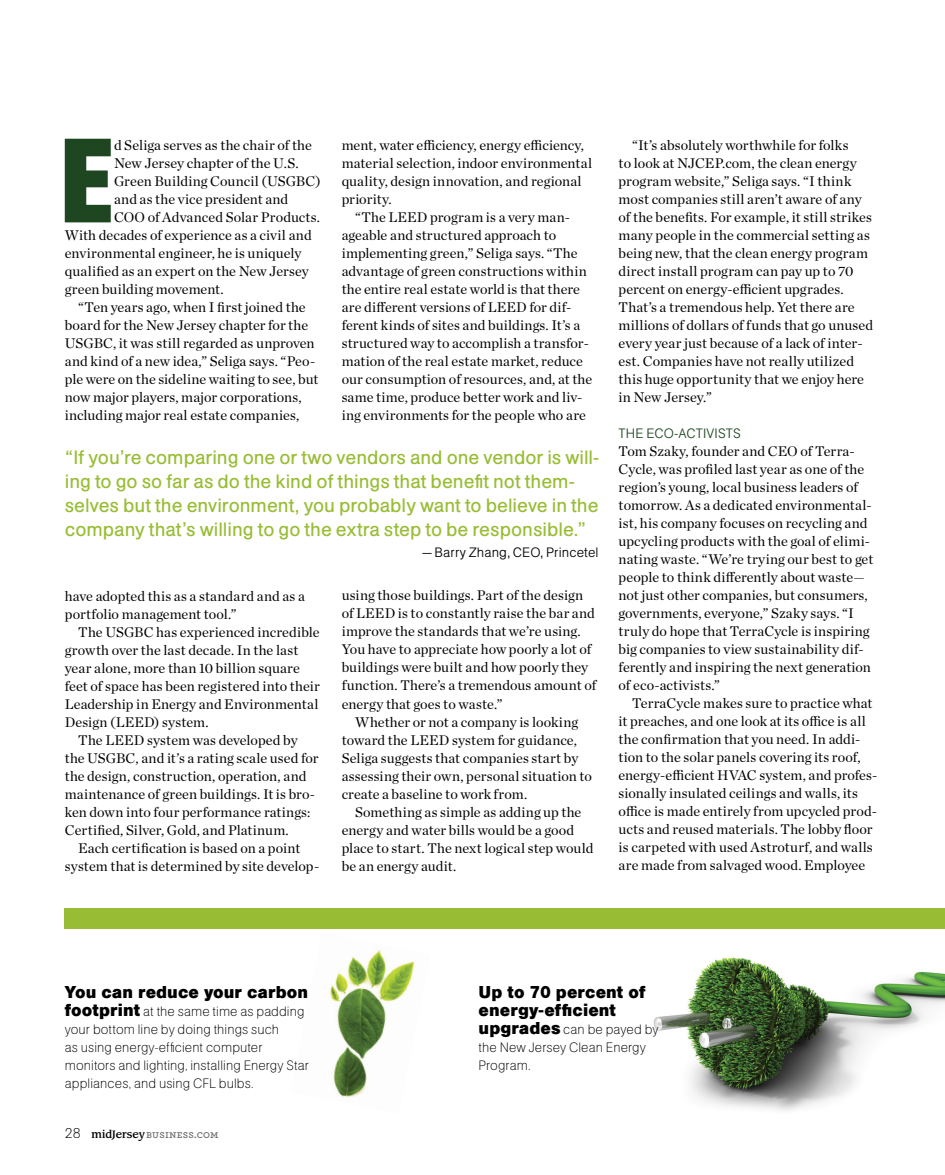
<style>
.page{position:relative;width:945px;height:1175px;background:#fff}
.page>*{position:absolute;margin:0;border:0;box-sizing:border-box;transform-origin:0 0}
.t1{font:125.55px "AG Buch Bld Cnd";color:#1e4721}
.t2{font:20.25px/24px "AG Buch Rgl";color:#98bd34}
.t3{font:18px/18px "AG Buch Bld";letter-spacing:.005em;color:#000}
.t4{font:14.25px/18px "Chronicle Deck";letter-spacing:.005em;color:#000}
.t5{font:14.25px/18px "AG Buch Ult Lgt";letter-spacing:.005em;color:#000}
.t6{font:14.25px "AG Buch Lgt";letter-spacing:.01em;color:#000}
.t7{font:14.25px "AG Buch Lgt";letter-spacing:.01em;color:#1e4721}
.t8{font:11.25px "Archer Semibold SC";letter-spacing:.02em;color:#6d6e71}
.s1{font-family:"AG Buch Bld";font-size:18px}
.s2{font-family:"AG Buch Ult Lgt";font-size:15px;color:#000}
.s3{font-family:"Leawood";font-weight:500;font-size:10.5px;color:#000}
</style>
<div class="page">
<img style="left:644px;top:928px;width:301px;height:183px">
<img style="left:330px;top:950px;width:85px;height:148px">
<div style="left:65px;top:908px;width:880px;height:20px;background:#98bd34"></div>
<h1 class="t1" style="left:59px;top:97px;width:56px">E</h1>
<p class="t4" style="left:114px;top:136px;width:199px">d Seliga serves as the chair of the</p>
<p class="t4" style="left:114px;top:154px;width:186px">New Jersey chapter of the U.S.</p>
<p class="t4" style="left:114px;top:172px;width:208px">Green Building Council (USGBC)</p>
<p class="t4" style="left:114px;top:190px;width:176px">and as the vice president and</p>
<p class="t4" style="left:114px;top:208px;width:208px">COO of Advanced Solar Products.</p>
<p class="t4" style="left:65px;top:226px;width:248px">With decades of experience as a civil and</p>
<p class="t4" style="left:65px;top:244px;width:238px">environmental engineer, he is uniquely</p>
<p class="t4" style="left:65px;top:261px;width:246px">qualified as an expert on the New Jersey</p>
<p class="t4" style="left:65px;top:279px;width:160px">green building movement.</p>
<p class="t4" style="left:78px;top:297px;width:229px">“Ten years ago, when I first joined the</p>
<p class="t4" style="left:65px;top:315px;width:245px">board for the New Jersey chapter for the</p>
<p class="t4" style="left:65px;top:333px;width:251px">USGBC, it was still regarded as unproven</p>
<p class="t4" style="left:65px;top:351px;width:252px">and kind of a new idea,” Seliga says. “Peo-</p>
<p class="t4" style="left:65px;top:369px;width:255px">ple were on the sideline waiting to see, but</p>
<p class="t4" style="left:65px;top:387px;width:238px">now major players, major corporations,</p>
<p class="t4" style="left:65px;top:405px;width:236px">including major real estate companies,</p>
<p class="t4" style="left:342px;top:135px;width:244px">ment, water efficiency, energy efficiency,</p>
<p class="t4" style="left:342px;top:153px;width:252px">material selection, indoor environmental</p>
<p class="t4" style="left:342px;top:171px;width:241px">quality, design innovation, and regional</p>
<p class="t4" style="left:342px;top:189px;width:52px">priority.</p>
<p class="t4" style="left:355px;top:207px;width:216px">“The LEED program is a very man-</p>
<p class="t4" style="left:342px;top:225px;width:216px">ageable and structured approach to</p>
<p class="t4" style="left:342px;top:243px;width:237px">implementing green,” Seliga says. “The</p>
<p class="t4" style="left:342px;top:261px;width:247px">advantage of green constructions within</p>
<p class="t4" style="left:342px;top:279px;width:240px">the entire real estate world is that there</p>
<p class="t4" style="left:342px;top:297px;width:231px">are different versions of LEED for dif-</p>
<p class="t4" style="left:342px;top:315px;width:240px">ferent kinds of sites and buildings. It’s a</p>
<p class="t4" style="left:342px;top:333px;width:249px">structured way to accomplish a transfor-</p>
<p class="t4" style="left:342px;top:351px;width:243px">mation of the real estate market, reduce</p>
<p class="t4" style="left:342px;top:369px;width:252px">our consumption of resources, and, at the</p>
<p class="t4" style="left:342px;top:387px;width:242px">same time, produce better work and liv-</p>
<p class="t4" style="left:342px;top:405px;width:246px">ing environments for the people who are</p>
<p class="t2" style="left:65px;top:447px;width:535px">“If you’re comparing one or two vendors and one vendor is will&shy;ing to go so far as do the kind of things that benefit not them&shy;selves but the environment, you probably want to believe in the company that’s willing to go the extra step to be responsible.”</p>
<p class="t6" style="left:422px;top:543px;width:178px">— Barry Zhang, CEO, Princetel</p>
<p class="t4" style="left:65px;top:585px;width:242px">have adopted this as a standard and as a portfolio management tool.”</p>
<p class="t4" style="left:78px;top:621px;width:243px">The USGBC has experienced incredible</p>
<p class="t4" style="left:65px;top:639px;width:235px">growth over the last decade. In the last</p>
<p class="t4" style="left:65px;top:657px;width:237px">year alone, more than 10 billion square</p>
<p class="t4" style="left:65px;top:675px;width:257px">feet of space has been registered into their</p>
<p class="t4" style="left:65px;top:693px;width:255px">Leadership in Energy and Environmental</p>
<p class="t4" style="left:65px;top:711px;width:145px">Design (LEED) system.</p>
<p class="t4" style="left:78px;top:729px;width:221px">The LEED system was developed by</p>
<p class="t4" style="left:65px;top:747px;width:255px">the USGBC, and it’s a rating scale used for</p>
<p class="t4" style="left:65px;top:765px;width:243px">the design, construction, operation, and</p>
<p class="t4" style="left:65px;top:783px;width:252px">maintenance of green buildings. It is bro-</p>
<p class="t4" style="left:65px;top:801px;width:247px">ken down into four performance ratings:</p>
<p class="t4" style="left:65px;top:819px;width:226px">Certified, Silver, Gold, and Platinum.</p>
<p class="t4" style="left:78px;top:837px;width:224px">Each certification is based on a point</p>
<p class="t4" style="left:65px;top:855px;width:256px">system that is determined by site develop-</p>
<p class="t4" style="left:342px;top:585px;width:256px">using those buildings. Part of the design of LEED is to constantly raise the bar and improve the standards that we’re using.<br>You have to appreciate how poorly a lot of buildings were built and how poorly they function. There’s a tremendous amount of energy that goes to waste.”</p>
<p class="t4" style="left:342px;top:711px;width:252px;text-indent:13px">Whether or not a company is looking toward the LEED system for guidance, Seliga suggests that companies start by assessing their own, personal situation to create a baseline to work from.</p>
<p class="t4" style="left:342px;top:801px;width:253px;text-indent:13px">Something as simple as adding up the energy and water bills would be a good place to start. The next logical step would be an energy audit.</p>
<p class="t4" style="left:619px;top:135px;width:256px;text-indent:13px">“It’s absolutely worthwhile for folks<br>to look at NJCEP.com, the clean energy program website,” Seliga says. “I think most companies still aren’t aware of any of the benefits. For example, it still strikes many people in the commercial setting as being new, that the clean energy program direct install program can pay up to 70 percent on energy-efficient upgrades.<br>That’s a tremendous help. Yet there are millions of dollars of funds that go unused every year just because of a lack of inter&shy;est. Companies have not really utilized this huge opportunity that we enjoy here in New Jersey.”</p>
<p class="t7" style="left:619px;top:424px;width:124px">THE ECO-ACTIVISTS</p>
<p class="t4" style="left:619px;top:441px;width:256px">Tom Szaky, founder and CEO of Terra-Cycle, was profiled last year as one of the region’s young, local business leaders of tomorrow. As a dedicated environmental&shy;ist, his company focuses on recycling and upcycling products with the goal of elimi&shy;nating waste. “We’re trying our best to get people to think differently about waste— not just other companies, but consumers, governments, everyone,” Szaky says. “I truly do hope that TerraCycle is inspiring big companies to view sustainability dif&shy;ferently and inspiring the next generation of eco-activists.”</p>
<p class="t4" style="left:619px;top:693px;width:260px;text-indent:13px">TerraCycle makes sure to practice what it preaches, and one look at its office is all the confirmation that you need. In addi&shy;tion to the solar panels covering its roof, energy-efficient HVAC system, and profes&shy;sionally insulated ceilings and walls, its office is made entirely from upcycled prod&shy;ucts and reused materials. The lobby floor is carpeted with used Astroturf, and walls are made from salvaged wood. Employee</p>
<p class="t3" style="left:65px;top:984px;width:245px">You can reduce your carbon</p>
<p class="t5" style="left:65px;top:1003px;width:246px"><span class="s1">footprint</span> at the same time as padding your bottom line by doing things such<br>as using energy-efficient computer monitors and lighting, installing Energy Star appliances, and using CFL bulbs.</p>
<p class="t8" style="left:65px;top:1127px;width:155px"><span class="s2">28</span> <span class="s3">midJersey</span>business.com</p>
<p class="t3" style="left:479px;top:984px;width:168px">Up to 70 percent of energy-efficient</p>
<p class="t5" style="left:479px;top:1021px;width:181px"><span class="s1">upgrades</span> can be payed by the New Jersey Clean Energy<br>Program.</p>
</div>
